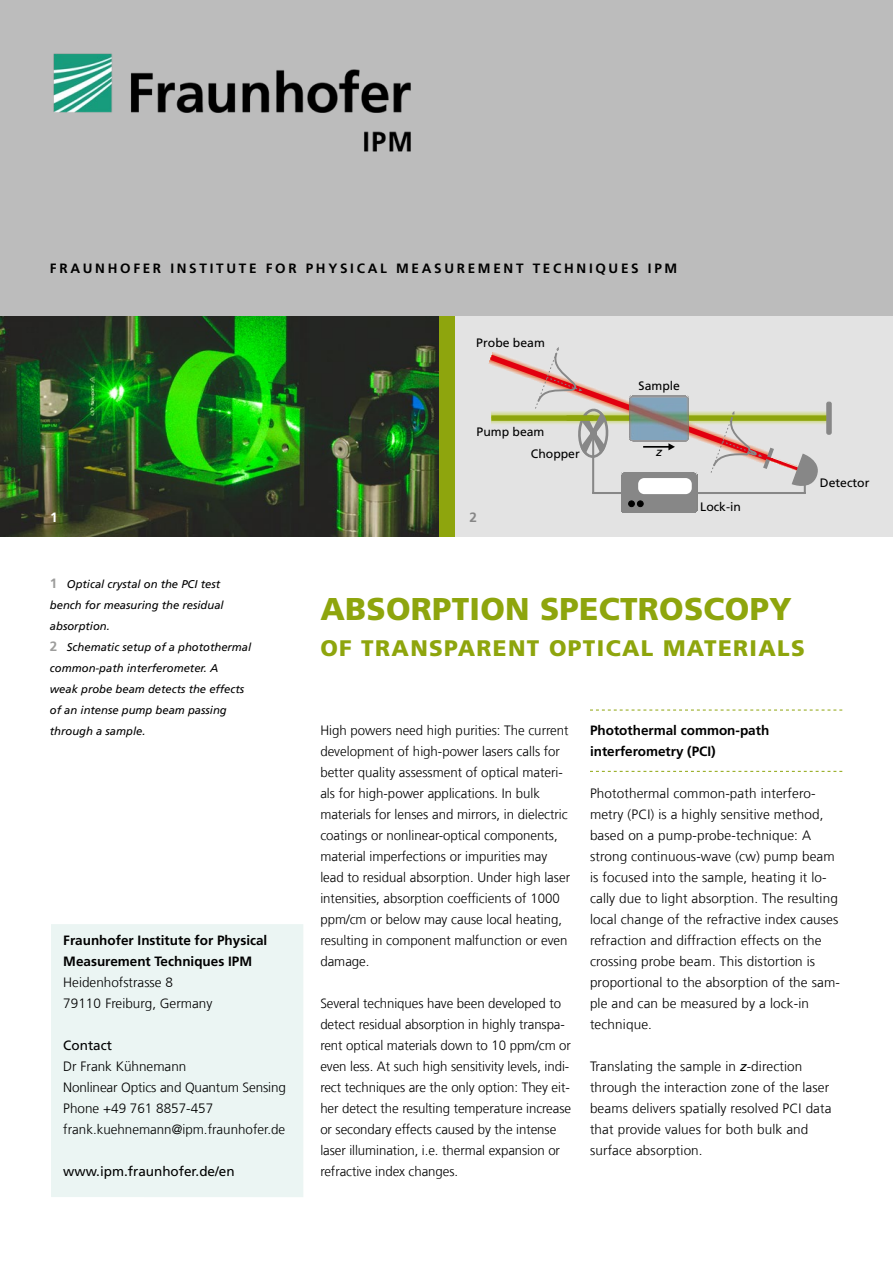
<style>
.page{position:relative;width:893px;height:1263px;background:#fff}
.page>*{position:absolute;margin:0;border:0;box-sizing:border-box;transform-origin:0 0}
.t1{font:900 31.5px "Frutiger LT Com";letter-spacing:.01em;color:#8ea50d}
.t2{font:900 22.5px "Frutiger LT Com";letter-spacing:.06em;color:#8ea50d}
.t3{font:300 13.5px/21px "Frutiger LT Com";color:#000}
.t4{font:700 13.5px/21px "Frutiger LT Com";color:#000}
.t5{font:700 13.5px "Frutiger LT Com";letter-spacing:.2em;color:#000}
.t6{font:13.5px "Frutiger LT Com";color:#000}
.t7{font:700 13.5px "Frutiger LT Com";color:#fff}
.t8{font:700 13.5px "Frutiger LT Com";color:#878787}
.t9{font:12.15px "Frutiger LT Com";color:#000}
.t10{font:italic 12.15px "Frutiger LT Com";color:#000}
.t11{font:italic 11.25px/21px "Frutiger LT Com";color:#000}
.s1{font-weight:700;font-style:normal;font-size:13.5px;color:#9d9d9c}
.s2{font-weight:400;font-style:italic}
</style>
<div class="page">
<div style="left:455px;top:305px;width:438px;height:231px;background:#e3e3e3"></div>
<img style="left:621px;top:492px;width:76px;height:21px">
<div style="left:827px;top:402px;width:4px;height:32px;border:1px solid #878787;border-radius:2px"></div>
<div style="left:638px;top:478px;width:54px;height:16px;background:#fff;border-radius:6px"></div>
<div style="left:628px;top:500px;width:7px;height:7px;border:1px solid #000;border-radius:50%"></div>
<svg style="left:629px;top:501px;width:14px;height:6px"></svg>
<div style="left:637px;top:500px;width:6px;height:7px;border:1px solid #000;border-radius:50%"></div>
<hr style="left:592px;top:433px;width:2px;height:60px;background:#878787">
<hr style="left:593px;top:492px;width:38px;height:2px;background:#878787">
<hr style="left:696px;top:492px;width:109px;height:2px;background:#878787">
<hr style="left:804px;top:469px;width:2px;height:24px;background:#878787">
<svg style="left:488px;top:347px;width:333px;height:145px"></svg>
<img style="left:0;top:315px;width:438px;height:221px">
<div style="left:0;top:0;width:893px;height:315px;background:#bcbcbc"></div>
<img style="left:53px;top:53px;width:358px;height:99px">
<svg style="left:590px;top:710px;width:252px;height:1px"></svg>
<svg style="left:590px;top:771px;width:252px;height:1px"></svg>
<div style="left:51px;top:924px;width:252px;height:273px;background:#ebf5f3"></div>
<p class="t5" style="left:50px;top:260px;width:629px">FRAUNHOFER INSTITUTE FOR PHYSICAL MEASUREMENT TECHNIQUES IPM</p>
<p class="t7" style="left:50px;top:509px;width:9px">1</p>
<p class="t11" style="left:50px;top:574px;width:203px"><span class="s1">1</span> Optical crystal on the PCI test bench for measuring the residual absorption.<br><span class="s1">2</span> Schematic setup of a photothermal common-path interferometer. A<br>weak probe beam detects the effects of an intense pump beam passing through a sample.</p>
<p class="t4" style="left:63px;top:930px;width:206px">Fraunhofer Institute for Physical<br>Measurement Techniques IPM</p>
<p class="t3" style="left:63px;top:972px;width:151px">Heidenhofstrasse 8<br>79110 Freiburg, Germany</p>
<p class="t6" style="left:63px;top:1037px;width:50px">Contact</p>
<p class="t3" style="left:63px;top:1056px;width:224px">Dr Frank Kühnemann<br>Nonlinear Optics and Quantum Sensing<br>Phone +49 761 8857-457 frank.kuehnemann@ipm.fraunhofer.de</p>
<p class="t6" style="left:63px;top:1163px;width:173px">www.ipm.fraunhofer.de/en</p>
<p class="t9" style="left:476px;top:338px;width:70px">Probe beam</p>
<p class="t9" style="left:477px;top:427px;width:69px">Pump beam</p>
<p class="t8" style="left:469px;top:509px;width:9px">2</p>
<p class="t9" style="left:531px;top:449px;width:50px">Chopper</p>
<p class="t9" style="left:639px;top:381px;width:43px">Sample</p>
<p class="t10" style="left:656px;top:444px;width:8px">z</p>
<p class="t9" style="left:700px;top:502px;width:42px">Lock-in</p>
<p class="t9" style="left:820px;top:478px;width:51px">Detector</p>
<h1 class="t1" style="left:320px;top:590px;width:473px">ABSORPTION SPECTROSCOPY</h1>
<h2 class="t2" style="left:320px;top:635px;width:486px">OF TRANSPARENT OPTICAL MATERIALS</h2>
<p class="t3" style="left:320px;top:720px;width:251px">High powers need high purities: The current development of high-power lasers calls for better quality assessment of optical materi&shy;als for high-power applications. In bulk materials for lenses and mirrors, in dielectric coatings or nonlinear-optical components, material imperfections or impurities may lead to residual absorption. Under high laser intensities, absorption coefficients of 1000 ppm/cm or below may cause local heating, resulting in component malfunction or even damage.</p>
<p class="t3" style="left:320px;top:993px;width:252px">Several techniques have been developed to detect residual absorption in highly transpa&shy;rent optical materials down to 10 ppm/cm or even less. At such high sensitivity levels, indi&shy;rect techniques are the only option: They eit&shy;her detect the resulting temperature increase or secondary effects caused by the intense laser illumination, i.e. thermal expansion or refractive index changes.</p>
<p class="t4" style="left:590px;top:720px;width:181px">Photothermal common-path interferometry (PCI)</p>
<p class="t3" style="left:590px;top:783px;width:251px">Photothermal common-path interfero&shy;metry (PCI) is a highly sensitive method, based on a pump-probe-technique: A strong continuous-wave (cw) pump beam is focused into the sample, heating it lo&shy;cally due to light absorption. The resulting local change of the refractive index causes refraction and diffraction effects on the crossing probe beam. This distortion is proportional to the absorption of the sam&shy;ple and can be measured by a lock-in technique.</p>
<p class="t3" style="left:590px;top:1056px;width:243px">Translating the sample in <span class="s2">z</span>-direction through the interaction zone of the laser beams delivers spatially resolved PCI data that provide values for both bulk and surface absorption.</p>
</div>
